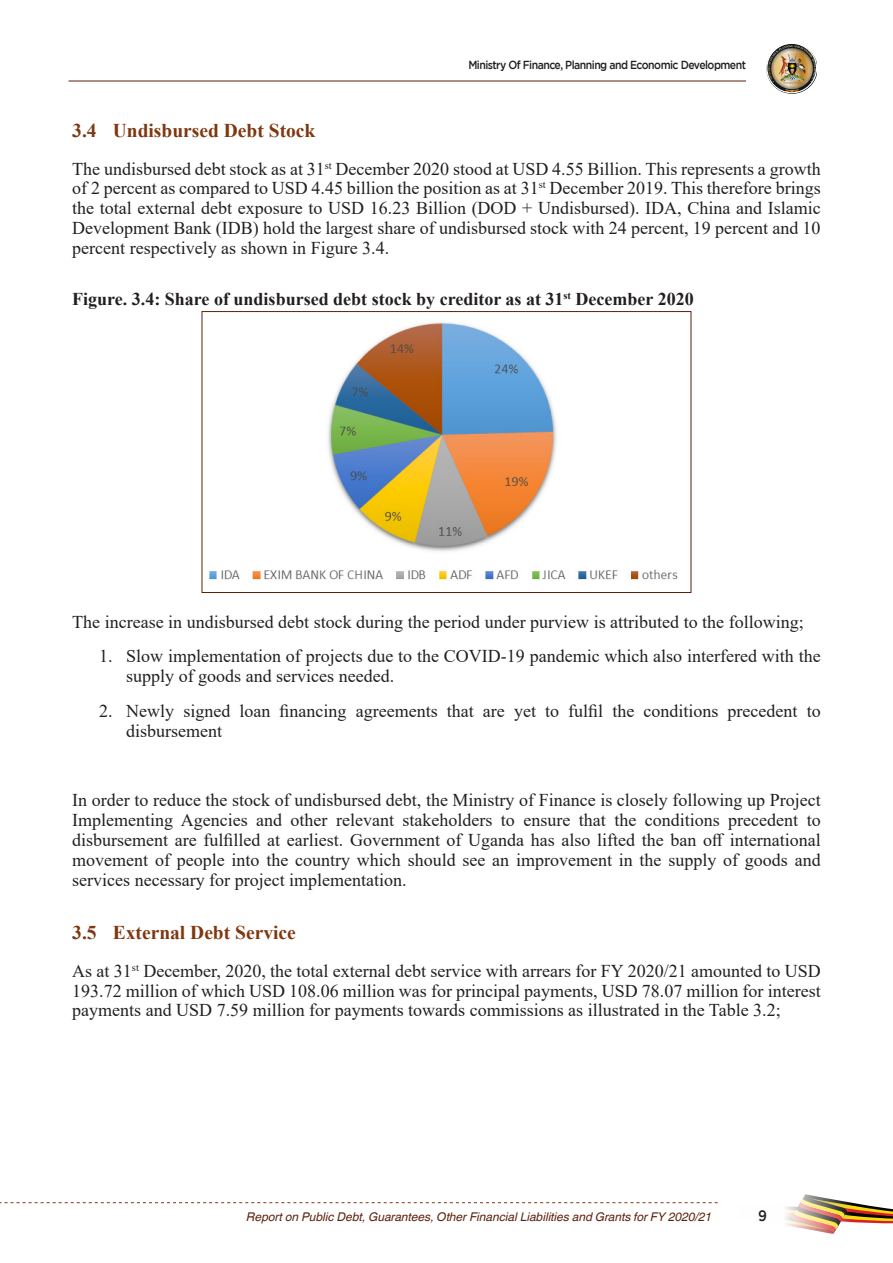
<style>
.page{position:relative;width:893px;height:1263px;background:#fff}
.page>*{position:absolute;margin:0;border:0;box-sizing:border-box;transform-origin:0 0}
.t1{font:700 19.5px "Times New Roman";color:#7e370f}
.t2{font:18px/19.8px "Times New Roman";color:#231f20;text-align:justify}
.Heading_5{font:700 18px "Times New Roman";color:#231f20}
.t3{font:500 15px "Gotham";color:#231f20;scale:.9 1}
.t4{font:italic 12px "Helvetica World";color:#5c220c}
.t5{font:500 11.7px "Gotham";letter-spacing:-.05em;color:#231f20;scale:.9 1}
</style>
<div class="page">
<img style="left:786px;top:1194px;width:107px;height:40px">
<svg style="left:0;top:1202px;width:718px;height:1px"></svg>
<hr style="left:69px;top:81px;width:677px;height:1px;background:#5c220c">
<img style="left:766px;top:45px;width:51px;height:48px">
<div style="left:766px;top:43px;width:51px;height:50px;border:1px solid #fff;border-radius:50%"></div>
<img style="left:209px;top:322px;width:469px;height:258px">
<div style="left:202px;top:311px;width:489px;height:282px;border:1px solid #5c220c"></div>
<p class="t5" style="left:468px;top:59px;width:310px">Ministry Of Finance, Planning and Economic Development</p>
<p class="t1" style="left:72px;top:116px;width:245px">3.4 Undisbursed Debt Stock</p>
<p class="t2" style="left:72px;top:158px;width:750px">The undisbursed debt stock as at 31<sup>st</sup> December 2020 stood at USD 4.55 Billion. This represents a growth of 2 percent as compared to USD 4.45 billion the position as at 31<sup>st</sup> December 2019. This therefore brings the total external debt exposure to USD 16.23 Billion (DOD + Undisbursed). IDA, China and Islamic Development Bank (IDB) hold the largest share of undisbursed stock with 24 percent, 19 percent and 10 percent respectively as shown in Figure 3.4.</p>
<p class="Heading_5" style="left:72px;top:286px;width:623px">Figure. 3.4: Share of undisbursed debt stock by creditor as at 31<sup>st</sup> December 2020</p>
<p class="t2" style="left:72px;top:611px;width:733px">The increase in undisbursed debt stock during the period under purview is attributed to the following;</p>
<p class="t2" style="left:126px;top:646px;width:696px;text-indent:-27px">1. Slow implementation of projects due to the COVID-19 pandemic which also interfered with the supply of goods and services needed.</p>
<p class="t2" style="left:126px;top:700px;width:696px;text-indent:-27px">2. Newly signed loan financing agreements that are yet to fulfil the conditions precedent to disbursement</p>
<p class="t2" style="left:72px;top:790px;width:750px">In order to reduce the stock of undisbursed debt, the Ministry of Finance is closely following up Project Implementing Agencies and other relevant stakeholders to ensure that the conditions precedent to disbursement are fulfilled at earliest. Government of Uganda has also lifted the ban off international movement of people into the country which should see an improvement in the supply of goods and services necessary for project implementation.</p>
<p class="t1" style="left:72px;top:918px;width:225px">3.5 External Debt Service</p>
<p class="t2" style="left:72px;top:960px;width:750px">As at 31<sup>st</sup> December, 2020, the total external debt service with arrears for FY 2020/21 amounted to USD 193.72 million of which USD 108.06 million was for principal payments, USD 78.07 million for interest payments and USD 7.59 million for payments towards commissions as illustrated in the Table 3.2;</p>
<p class="t4" style="left:247px;top:1209px;width:467px">Report on Public Debt, Guarantees, Other Financial Liabilities and Grants for FY 2020/21</p>
<p class="t3" style="left:758px;top:1207px;width:11px">9</p>
</div>
